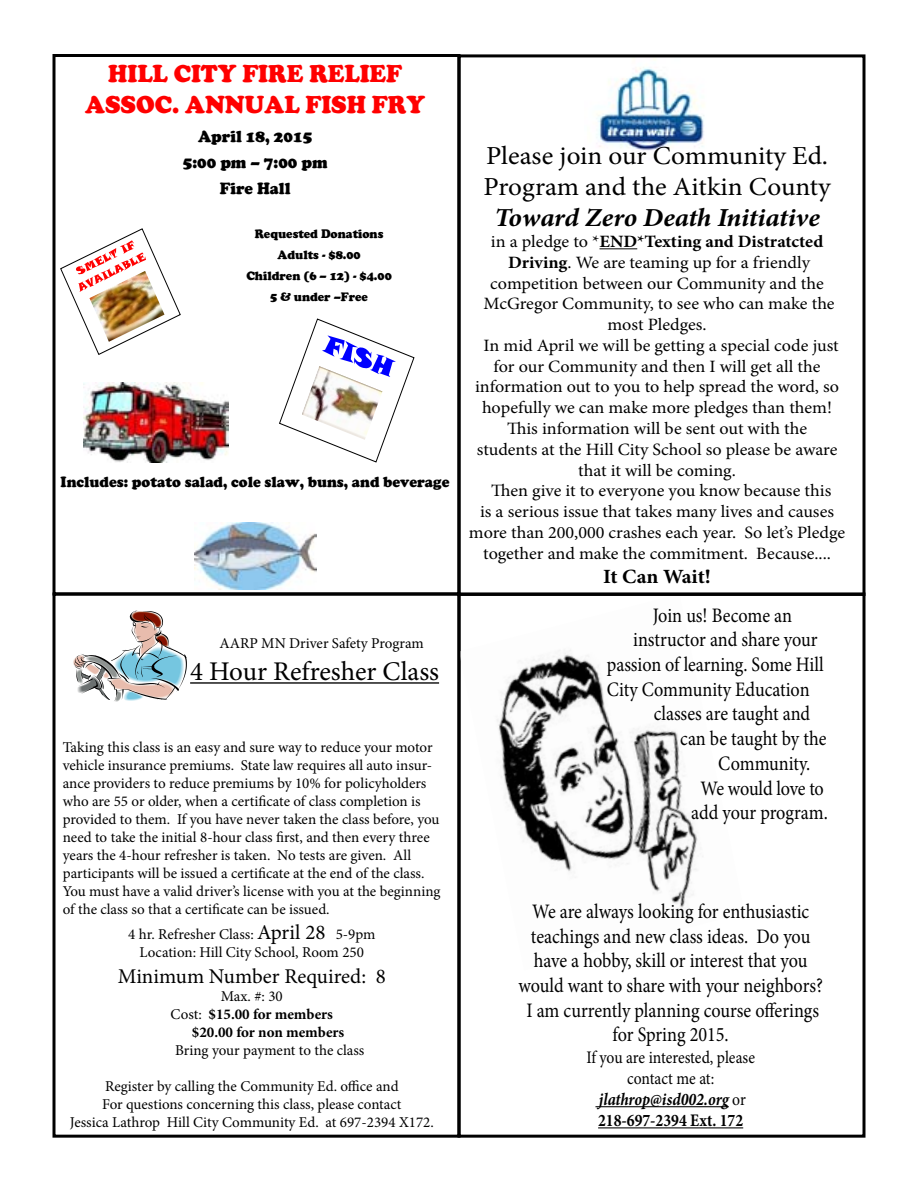
<style>
.page{position:relative;width:918px;height:1188px;background:#fff}
.page>*{position:absolute;margin:0;border:0;box-sizing:border-box;transform-origin:0 0}
.t1{font:27px "Minion Pro";color:#000}
.t2{font:25.95px/31.2px "Minion Pro";color:#000;scale:1.05 1}
.t3{font:italic 700 25.95px "Minion Pro";letter-spacing:-.005em;color:#000;scale:1.05 1}
.t4{font:900 25.2px/31px "Cooper";color:#f00;text-align:center;scale:.95 1}
.t5{font:21px "Minion Pro";color:#000}
.t6{font:20.55px/24.8px "Minion Pro";letter-spacing:-.005em;color:#000;text-align:center;scale:.88 1}
.t7{font:700 20.25px "Minion Pro";letter-spacing:-.005em;color:#000;scale:1.05 1}
.t8{font:17.7px/21.1px "Minion Pro";letter-spacing:-.005em;color:#000;text-align:center;scale:.88 1}
.t9{font:17.25px/20.9px "Minion Pro";color:#000;text-align:center;scale:1.05 1}
.t10{font:900 16.8px/26.4px "Cooper";color:#000;text-align:center;scale:.95 1}
.t11{font:900 15.3px "Cooper";color:#000;scale:.95 1}
.t12{font:15px/18px "Minion Pro";color:#000;text-align:center}
.t13{font:700 15px "Minion Pro";letter-spacing:-.005em;color:#000}
.t14{font:900 12.6px/21.1px "Cooper";color:#000;text-align:center;scale:.95 1}
.s1{font-size:21px}
.s2{font-weight:400}
.s3{font-weight:700}
.s4{font-weight:700;font-style:italic}
</style>
<div class="page">
<img style="left:84px;top:383px;width:145px;height:79px">
<img style="left:194px;top:522px;width:122px;height:67px">
<svg style="left:60px;top:228px;width:121px;height:127px"></svg>
<img style="left:89px;top:271px;width:76px;height:71px">
<svg style="left:279px;top:318px;width:136px;height:145px"></svg>
<img style="left:302px;top:366px;width:80px;height:74px">
<div style="left:52px;top:54px;width:408px;height:542px;border:3px solid #000"></div>
<hr style="left:190px;top:682px;width:249px;height:2px;background:#000">
<svg style="left:73px;top:611px;width:114px;height:91px"></svg>
<div style="left:52px;top:592px;width:408px;height:546px;border:3px solid #000"></div>
<img style="left:497px;top:650px;width:201px;height:260px">
<hr style="left:595px;top:1106px;width:134px;height:1px;background:#000">
<hr style="left:598px;top:1127px;width:145px;height:1px;background:#000">
<div style="left:458px;top:592px;width:408px;height:546px;border:3px solid #000"></div>
<img style="left:597px;top:58px;width:107px;height:93px">
<hr style="left:600px;top:248px;width:37px;height:1px;background:#000">
<div style="left:458px;top:54px;width:408px;height:542px;border:3px solid #000"></div>
<h3 class="t4" style="left:85px;top:58px;width:359px">HILL CITY FIRE RELIEF<br>ASSOC. ANNUAL FISH FRY</h3>
<p class="t10" style="left:183px;top:123px;width:154px">April 18, 2015<br>5:00 pm – 7:00 pm<br>Fire Hall</p>
<p class="t14" style="left:246px;top:223px;width:155px">Requested Donations<br>Adults - $8.00<br>Children (6 – 12) - $4.00<br>5 &amp; under –Free</p>
<p class="t11" style="left:61px;top:473px;width:411px">Includes: potato salad, cole slaw, buns, and beverage</p>
<p class="t12" style="left:219px;top:634px;width:206px">AARP MN Driver Safety Program</p>
<h1 class="t1" style="left:190px;top:654px;width:250px">4 Hour Refresher Class</h1>
<p class="t12" style="left:63px;top:739px;width:379px;text-align:left">Taking this class is an easy and sure way to reduce your motor vehicle insurance premiums. State law requires all auto insur&shy;ance providers to reduce premiums by 10% for policyholders who are 55 or older, when a certificate of class completion is provided to them. If you have never taken the class before, you need to take the initial 8-hour class first, and then every three years the 4-hour refresher is taken. No tests are given. All participants will be issued a certificate at the end of the class.<br>You must have a valid driver’s license with you at the beginning of the class so that a certificate can be issued.</p>
<p class="t12" style="left:128px;top:926px;width:249px">4 hr. Refresher Class: <span class="s1">April 28</span> 5-9pm<br>Location: Hill City School, Room 250</p>
<h3 class="t5" style="left:118px;top:962px;width:270px">Minimum Number Required: 8</h3>
<p class="t12" style="left:221px;top:987px;width:64px">Max. #: 30</p>
<p class="t13" style="left:171px;top:1003px;width:164px"><span class="s2">Cost:</span> $15.00 for members</p>
<p class="t13" style="left:192px;top:1021px;width:154px">$20.00 for non members</p>
<p class="t12" style="left:175px;top:1041px;width:191px">Bring your payment to the class</p>
<p class="t12" style="left:70px;top:1077px;width:366px">Register by calling the Community Ed. office and<br>For questions concerning this class, please contact<br>Jessica Lathrop Hill City Community Ed. at 697-2394 X172.</p>
<h2 class="t2" style="left:484px;top:140px;width:332px">Please join our Community Ed.<br>Program and the Aitkin County</h2>
<h2 class="t3" style="left:494px;top:199px;width:311px">Toward Zero Death Initiative</h2>
<p class="t9" style="left:469px;top:231px;width:360px">in a pledge to *<span class="s3">END*Texting and Distratcted Driving</span>. We are teaming up for a friendly competition between our Community and the McGregor Community, to see who can make the most Pledges.<br>In mid April we will be getting a special code just for our Community and then I will get all the information out to you to help spread the word, so hopefully we can make more pledges than them!<br>This information will be sent out with the<br>students at the Hill City School so please be aware that it will be coming.<br>Then give it to everyone you know because this<br>is a serious issue that takes many lives and causes more than 200,000 crashes each year. So let’s Pledge together and make the commitment. Because....</p>
<h3 class="t7" style="left:603px;top:562px;width:104px">It Can Wait!</h3>
<h3 class="t6" style="left:653px;top:603px;width:160px">Join us! Become an</h3>
<h3 class="t6" style="left:633px;top:628px;width:211px">instructor and share your</h3>
<h3 class="t6" style="left:607px;top:652px;width:248px">passion of learning. Some Hill</h3>
<h3 class="t6" style="left:607px;top:677px;width:232px">City Community Education</h3>
<h3 class="t6" style="left:654px;top:702px;width:179px">classes are taught and</h3>
<h3 class="t6" style="left:680px;top:726px;width:168px">can be taught by the</h3>
<h3 class="t6" style="left:718px;top:751px;width:106px">Community.</h3>
<h3 class="t6" style="left:701px;top:776px;width:142px">We would love to</h3>
<h3 class="t6" style="left:691px;top:800px;width:157px">add your program.</h3>
<h3 class="t6" style="left:518px;top:899px;width:348px">We are always looking for enthusiastic teachings and new class ideas. Do you have a hobby, skill or interest that you would want to share with your neighbors?<br>I am currently planning course offerings for Spring 2015.</h3>
<p class="t8" style="left:586px;top:1047px;width:193px">If you are interested, please contact me at: <span class="s4">jlathrop@isd002.org</span> or<br><span class="s3">218-697-2394 Ext. 172</span></p>
</div>
